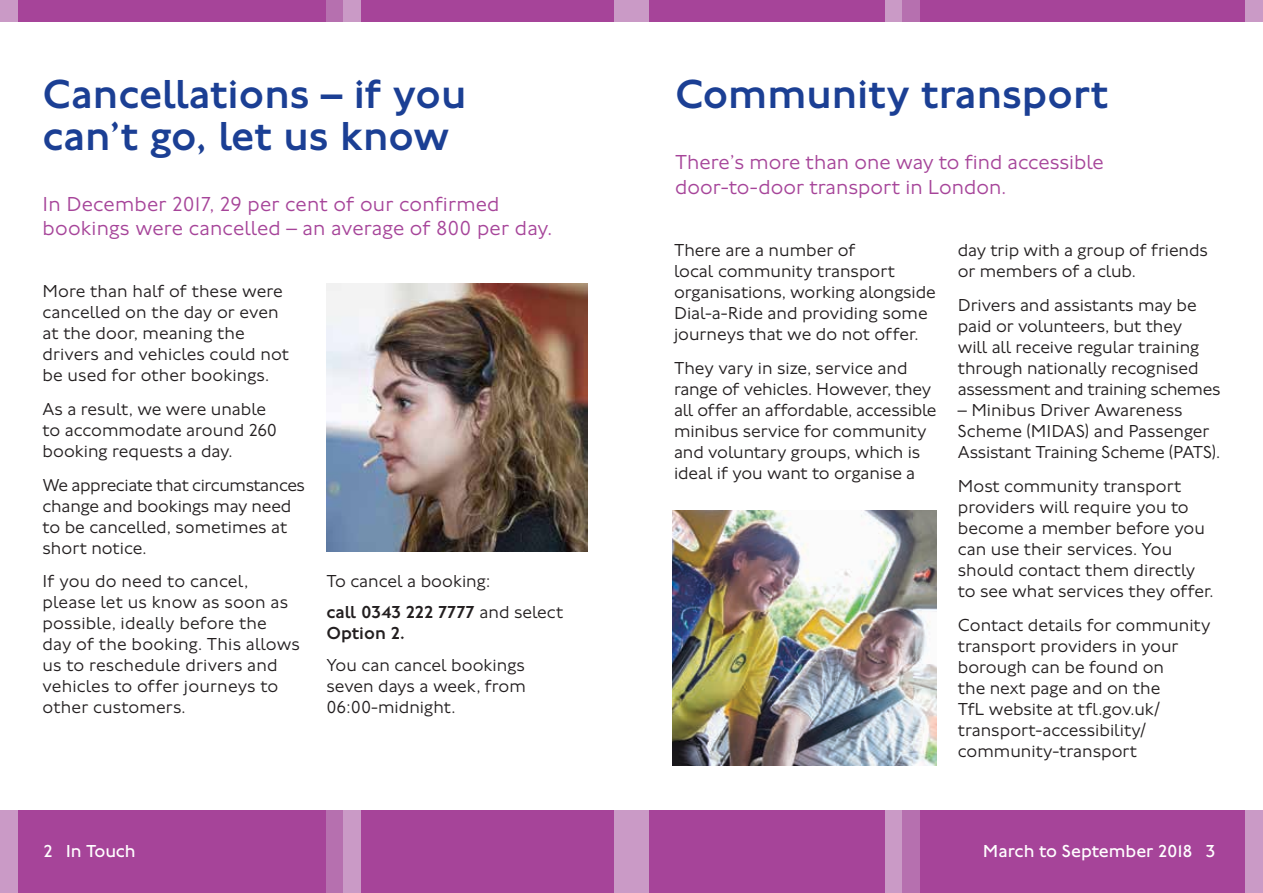
<style>
.page{position:relative;width:1263px;height:893px;background:#fff}
.page>*{position:absolute;margin:0;border:0;box-sizing:border-box;transform-origin:0 0}
.t1{font:500 42px/42px "Johnston 100";color:#1b3f94}
.t2{font:300 21px/24px "Johnston 100";color:#a64499}
.t3{font:300 18px/21px "Johnston 100";color:#231f20}
.t4{font:18px "Johnston 100";color:#fff}
.t5{font:500 18px "Johnston 100";color:#231f20}
.s1{font-weight:500}
</style>
<div class="page">
<div style="left:0;top:810px;width:1263px;height:83px;background:#a64499"></div>
<div style="left:326px;top:810px;width:17px;height:83px;background:#b670af"></div>
<div style="left:343px;top:810px;width:17px;height:83px;background:#ca9ac6"></div>
<div style="left:614px;top:810px;width:17px;height:83px;background:#ca9ac6"></div>
<div style="left:631px;top:810px;width:17px;height:83px;background:#ca9ac6"></div>
<div style="left:885px;top:810px;width:17px;height:83px;background:#ca9ac6"></div>
<div style="left:902px;top:810px;width:17px;height:83px;background:#b670af"></div>
<div style="left:0;top:810px;width:17px;height:83px;background:#ca9ac6"></div>
<div style="left:1246px;top:810px;width:17px;height:83px;background:#ca9ac6"></div>
<div style="left:0;top:0;width:1263px;height:21px;background:#a64499"></div>
<div style="left:326px;top:0;width:17px;height:21px;background:#b670af"></div>
<div style="left:343px;top:0;width:17px;height:21px;background:#ca9ac6"></div>
<div style="left:614px;top:0;width:17px;height:21px;background:#ca9ac6"></div>
<div style="left:631px;top:0;width:17px;height:21px;background:#ca9ac6"></div>
<div style="left:885px;top:0;width:17px;height:21px;background:#ca9ac6"></div>
<div style="left:902px;top:0;width:17px;height:21px;background:#b670af"></div>
<div style="left:0;top:0;width:17px;height:21px;background:#ca9ac6"></div>
<div style="left:1246px;top:0;width:17px;height:21px;background:#ca9ac6"></div>
<img style="left:326px;top:284px;width:262px;height:267px">
<img style="left:672px;top:510px;width:264px;height:255px">
<h1 class="t1" style="left:43px;top:73px;width:425px">Cancellations – if you can’t go, let us know</h1>
<p class="t2" style="left:43px;top:192px;width:511px">In December 2017, 29 per cent of our confirmed bookings were cancelled – an average of 800 per day.</p>
<p class="t3" style="left:43px;top:281px;width:248px">More than half of these were cancelled on the day or even at the door, meaning the drivers and vehicles could not be used for other bookings.</p>
<p class="t3" style="left:43px;top:399px;width:236px">As a result, we were unable to accommodate around 260 booking requests a day.</p>
<p class="t3" style="left:43px;top:474px;width:264px">We appreciate that circumstances change and bookings may need to be cancelled, sometimes at short notice.</p>
<p class="t3" style="left:43px;top:571px;width:259px">If you do need to cancel, please let us know as soon as possible, ideally before the day of the booking. This allows us to reschedule drivers and vehicles to offer journeys to other customers.</p>
<p class="t3" style="left:326px;top:565px;width:238px;line-height:31.7px">To cancel a booking:<br><span class="s1">call 0343 222 7777</span> and select</p>
<p class="t5" style="left:326px;top:623px;width:80px">Option 2.</p>
<p class="t3" style="left:326px;top:655px;width:201px;text-align:justify">You can cancel bookings seven days a week, from 06:00-midnight.</p>
<h1 class="t1" style="left:675px;top:73px;width:435px">Community transport</h1>
<p class="t2" style="left:675px;top:150px;width:430px;line-height:25.2px">There’s more than one way to find accessible door-to-door transport in London.</p>
<p class="t3" style="left:674px;top:240px;width:263px">There are a number of<br>local community transport organisations, working alongside<br>Dial-a-Ride and providing some journeys that we do not offer.</p>
<p class="t3" style="left:674px;top:358px;width:264px">They vary in size, service and range of vehicles. However, they all offer an affordable, accessible minibus service for community and voluntary groups, which is ideal if you want to organise a</p>
<p class="t3" style="left:958px;top:240px;width:252px">day trip with a group of friends or members of a club.</p>
<p class="t3" style="left:958px;top:295px;width:264px">Drivers and assistants may be paid or volunteers, but they<br>will all receive regular training through nationally recognised assessment and training schemes</p>
<p class="t3" style="left:958px;top:400px;width:264px">– Minibus Driver Awareness<br>Scheme (MIDAS) and Passenger<br>Assistant Training Scheme (PATS).</p>
<p class="t3" style="left:958px;top:476px;width:257px">Most community transport providers will require you to become a member before you can use their services. You should contact them directly to see what services they offer.</p>
<p class="t3" style="left:958px;top:614px;width:254px">Contact details for community transport providers in your borough can be found on<br>the next page and on the<br>TfL website at tfl.gov.uk/ transport-accessibility/ community-transport</p>
<p class="t4" style="left:44px;top:841px;width:94px">2 In Touch</p>
<p class="t4" style="left:983px;top:841px;width:234px">March to September 2018 3</p>
</div>
